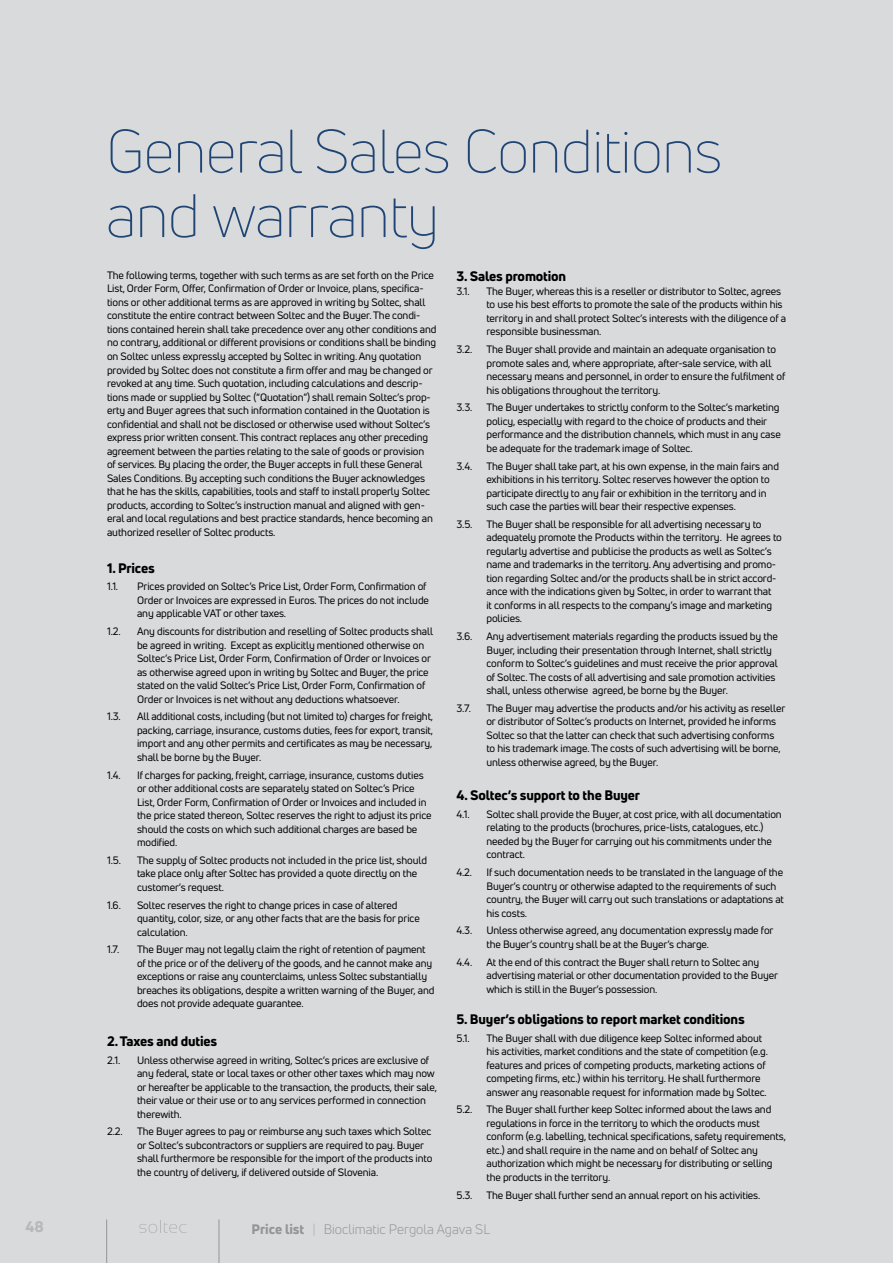
<style>
.page{position:relative;width:893px;height:1263px;background:#d8dadb}
.page>*{position:absolute;margin:0;border:0;box-sizing:border-box;transform-origin:0 0}
.t1{font:300 60px/64.5px "Uni Neue";letter-spacing:-.01em;color:#204575}
.t2{font:800 15px "Uni Neue";color:#b6b8ba}
.t3{font:800 13.5px "Uni Neue";letter-spacing:-.01em;color:#000}
.t4{font:13.5px "Uni Neue";color:#939598}
.t5{font:10.5px/13.5px "Uni Neue";letter-spacing:-.01em;color:#000}
.s1{font-weight:800}
.s2{font-size:12px;color:#a7a9ac}
</style>
<div class="page">
<hr style="left:219px;top:1219px;width:1px;height:44px;background:#939598">
<hr style="left:106px;top:1219px;width:1px;height:44px;background:#939598">
<svg style="left:139px;top:1220px;width:47px;height:13px"></svg>
<h1 class="t1" style="left:106px;top:118px;width:617px">General Sales Conditions and warranty</h1>
<p class="t5" style="left:107px;top:268px;width:331px">The following terms, together with such terms as are set forth on the Price List, Order Form, Offer, Confirmation of Order or Invoice, plans, specifica&shy;tions or other additional terms as are approved in writing by Soltec, shall constitute the entire contract between Soltec and the Buyer. The condi&shy;tions contained herein shall take precedence over any other conditions and no contrary, additional or different provisions or conditions shall be binding on Soltec unless expressly accepted by Soltec in writing. Any quotation provided by Soltec does not constitute a firm offer and may be changed or revoked at any time. Such quotation, including calculations and descrip&shy;tions made or supplied by Soltec (“Quotation”) shall remain Soltec’s prop&shy;erty and Buyer agrees that such information contained in the Quotation is confidential and shall not be disclosed or otherwise used without Soltec’s express prior written consent. This contract replaces any other preceding agreement between the parties relating to the sale of goods or provision<br>of services. By placing the order, the Buyer accepts in full these General Sales Conditions. By accepting such conditions the Buyer acknowledges that he has the skills, capabilities, tools and staff to install properly Soltec products, according to Soltec’s instruction manual and aligned with gen&shy;eral and local regulations and best practice standards, hence becoming an authorized reseller of Soltec products.</p>
<p class="t3" style="left:107px;top:558px;width:49px">1. Prices</p>
<p class="t5" style="left:107px;top:580px;width:13px">1.1.</p>
<p class="t5" style="left:137px;top:580px;width:293px">Prices provided on Soltec’s Price List, Order Form, Confirmation of<br>Order or Invoices are expressed in Euros. The prices do not include any applicable VAT or other taxes.</p>
<p class="t5" style="left:107px;top:624px;width:15px">1.2.</p>
<p class="t5" style="left:137px;top:624px;width:298px">Any discounts for distribution and reselling of Soltec products shall be agreed in writing. Except as explicitly mentioned otherwise on Soltec’s Price List, Order Form, Confirmation of Order or Invoices or as otherwise agreed upon in writing by Soltec and Buyer, the price stated on the valid Soltec’s Price List, Order Form, Confirmation of Order or Invoices is net without any deductions whatsoever.</p>
<p class="t5" style="left:107px;top:710px;width:15px">1.3.</p>
<p class="t5" style="left:137px;top:710px;width:298px;text-align:justify">All additional costs, including (but not limited to) charges for freight, packing, carriage, insurance, customs duties, fees for export, transit, import and any other permits and certificates as may be necessary, shall be borne by the Buyer.</p>
<p class="t5" style="left:107px;top:768px;width:15px">1.4.</p>
<p class="t5" style="left:137px;top:768px;width:296px">If charges for packing, freight, carriage, insurance, customs duties or other additional costs are separately stated on Soltec’s Price List, Order Form, Confirmation of Order or Invoices and included in the price stated thereon, Soltec reserves the right to adjust its price should the costs on which such additional charges are based be modified.</p>
<p class="t5" style="left:107px;top:853px;width:15px">1.5.</p>
<p class="t5" style="left:137px;top:853px;width:291px">The supply of Soltec products not included in the price list, should take place only after Soltec has provided a quote directly on the customer’s request.</p>
<p class="t5" style="left:107px;top:898px;width:15px">1.6.</p>
<p class="t5" style="left:137px;top:898px;width:284px">Soltec reserves the right to change prices in case of altered quantity, color, size, or any other facts that are the basis for price calculation.</p>
<p class="t5" style="left:107px;top:943px;width:14px">1.7.</p>
<p class="t5" style="left:137px;top:943px;width:299px">The Buyer may not legally claim the right of retention of payment of the price or of the delivery of the goods, and he cannot make any exceptions or raise any counterclaims, unless Soltec substantially breaches its obligations, despite a written warning of the Buyer, and does not provide adequate guarantee.</p>
<p class="t3" style="left:107px;top:1032px;width:112px">2. Taxes and duties</p>
<p class="t5" style="left:107px;top:1053px;width:15px">2.1.</p>
<p class="t5" style="left:137px;top:1053px;width:302px">Unless otherwise agreed in writing, Soltec’s prices are exclusive of any federal, state or local taxes or other other taxes which may now or hereafter be applicable to the transaction, the products, their sale, their value or their use or to any services performed in connection therewith.</p>
<p class="t5" style="left:107px;top:1125px;width:17px">2.2.</p>
<p class="t5" style="left:137px;top:1125px;width:297px">The Buyer agrees to pay or reimburse any such taxes which Soltec or Soltec’s subcontractors or suppliers are required to pay. Buyer shall furthermore be responsible for the import of the products into the country of delivery, if delivered outside of Slovenia.</p>
<p class="t3" style="left:456px;top:267px;width:111px">3. Sales promotion</p>
<p class="t5" style="left:456px;top:284px;width:15px">3.1.</p>
<p class="t5" style="left:486px;top:284px;width:301px">The Buyer, whereas this is a reseller or distributor to Soltec, agrees to use his best efforts to promote the sale of the products within his territory in and shall protect Soltec’s interests with the diligence of a responsible businessman.</p>
<p class="t5" style="left:456px;top:342px;width:17px">3.2.</p>
<p class="t5" style="left:486px;top:342px;width:300px">The Buyer shall provide and maintain an adequate organisation to promote sales and, where appropriate, after-sale service, with all necessary means and personnel, in order to ensure the fulfilment of his obligations throughout the territory.</p>
<p class="t5" style="left:456px;top:401px;width:17px">3.3.</p>
<p class="t5" style="left:486px;top:401px;width:296px">The Buyer undertakes to strictly conform to the Soltec’s marketing policy, especially with regard to the choice of products and their performance and the distribution channels, which must in any case be adequate for the trademark image of Soltec.</p>
<p class="t5" style="left:456px;top:459px;width:17px">3.4.</p>
<p class="t5" style="left:486px;top:459px;width:294px">The Buyer shall take part, at his own expense, in the main fairs and exhibitions in his territory. Soltec reserves however the option to participate directly to any fair or exhibition in the territory and in such case the parties will bear their respective expenses.</p>
<p class="t5" style="left:456px;top:517px;width:18px">3.5.</p>
<p class="t5" style="left:486px;top:517px;width:297px">The Buyer shall be responsible for all advertising necessary to adequately promote the Products within the territory. He agrees to regularly advertise and publicise the products as well as Soltec’s name and trademarks in the territory. Any advertising and promo&shy;tion regarding Soltec and/or the products shall be in strict accord&shy;ance with the indications given by Soltec, in order to warrant that<br>it conforms in all respects to the company’s image and marketing policies.</p>
<p class="t5" style="left:456px;top:629px;width:18px">3.6.</p>
<p class="t5" style="left:486px;top:629px;width:293px">Any advertisement materials regarding the products issued by the Buyer, including their presentation through Internet, shall strictly conform to Soltec’s guidelines and must receive the prior approval of Soltec. The costs of all advertising and sale promotion activities shall, unless otherwise agreed, be borne by the Buyer.</p>
<p class="t5" style="left:456px;top:701px;width:16px">3.7.</p>
<p class="t5" style="left:486px;top:701px;width:300px">The Buyer may advertise the products and/or his activity as reseller or distributor of Soltec’s products on Internet, provided he informs Soltec so that the latter can check that such advertising conforms to his trademark image. The costs of such advertising will be borne, unless otherwise agreed, by the Buyer.</p>
<p class="t3" style="left:456px;top:786px;width:185px">4. Soltec’s support to the Buyer</p>
<p class="t5" style="left:456px;top:807px;width:15px">4.1.</p>
<p class="t5" style="left:486px;top:807px;width:297px">Soltec shall provide the Buyer, at cost price, with all documentation relating to the products (brochures, price-lists, catalogues, etc.) needed by the Buyer for carrying out his commitments under the contract.</p>
<p class="t5" style="left:456px;top:865px;width:17px">4.2.</p>
<p class="t5" style="left:486px;top:865px;width:299px">If such documentation needs to be translated in the language of the Buyer’s country or otherwise adapted to the requirements of such country, the Buyer will carry out such translations or adaptations at his costs.</p>
<p class="t5" style="left:456px;top:924px;width:17px">4.3.</p>
<p class="t5" style="left:486px;top:924px;width:289px">Unless otherwise agreed, any documentation expressly made for the Buyer’s country shall be at the Buyer’s charge.</p>
<p class="t5" style="left:456px;top:955px;width:17px">4.4.</p>
<p class="t5" style="left:486px;top:955px;width:293px">At the end of this contract the Buyer shall return to Soltec any advertising material or other documentation provided to the Buyer which is still in the Buyer’s possession.</p>
<p class="t3" style="left:456px;top:1010px;width:290px">5. Buyer’s obligations to report market conditions</p>
<p class="t5" style="left:456px;top:1031px;width:15px">5.1.</p>
<p class="t5" style="left:486px;top:1031px;width:283px">The Buyer shall with due diligence keep Soltec informed about his activities, market conditions and the state of competition (e.g. features and prices of competing products, marketing actions of competing firms, etc.) within his territory. He shall furthermore answer any reasonable request for information made by Soltec.</p>
<p class="t5" style="left:456px;top:1103px;width:17px">5.2.</p>
<p class="t5" style="left:486px;top:1103px;width:301px">The Buyer shall further keep Soltec informed about the laws and regulations in force in the territory to which the oroducts must conform (e.g. labelling, technical specifications, safety requirements, etc.) and shall require in the name and on behalf of Soltec any authorization which might be necessary for distributing or selling the products in the territory.</p>
<p class="t5" style="left:456px;top:1188px;width:18px">5.3.</p>
<p class="t5" style="left:486px;top:1188px;width:275px">The Buyer shall further send an annual report on his activities.</p>
<h2 class="t2" style="left:25px;top:1216px;width:20px">48</h2>
<p class="t4" style="left:251px;top:1221px;width:240px"><span class="s1">Price list</span> <span class="s2">|</span> Bioclimatic Pergola Agava SL</p>
</div>
